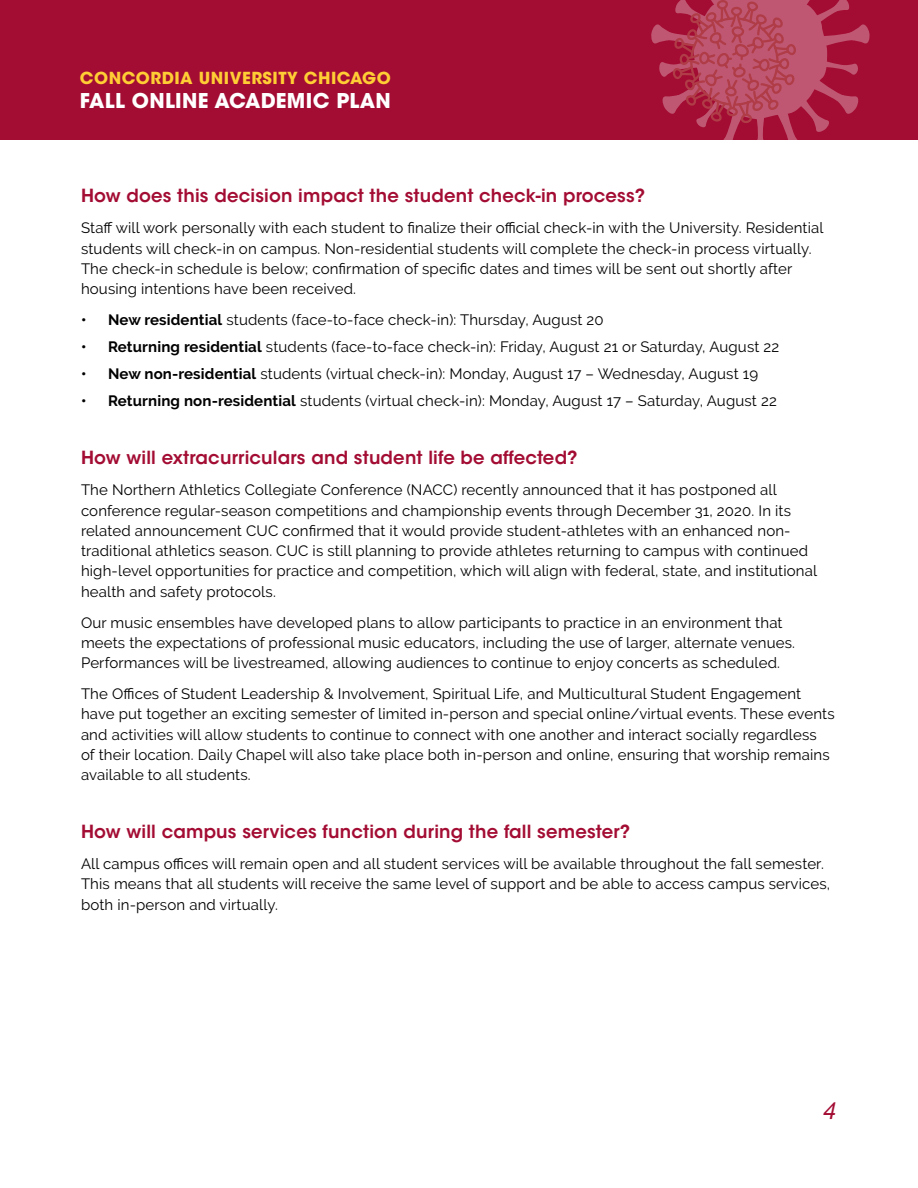
<style>
.page{position:relative;width:918px;height:1188px;background:#fff}
.page>*{position:absolute;margin:0;border:0;box-sizing:border-box;transform-origin:0 0}
.t1{font:italic 500 24px "Raleway";color:#a30c33}
.t2{font:700 20.25px "ITC Avant Garde Std";letter-spacing:.015em;color:#fff}
.t3{font:600 18px "ITC Avant Garde Std";letter-spacing:.01em;color:#a30c33}
.t4{font:700 16.5px "ITC Avant Garde Std";letter-spacing:.03em;color:#ffce35}
.t5{font:15px/20.2px "Raleway";letter-spacing:.01em;color:#000}
.s1{font-weight:700}
</style>
<div class="page">
<div style="left:0;top:0;width:918px;height:140px;background:#a30c33"></div>
<svg style="left:651px;top:0;width:219px;height:140px"></svg>
<p class="t4" style="left:80px;top:67px;width:312px">CONCORDIA UNIVERSITY CHICAGO</p>
<h2 class="t2" style="left:80px;top:88px;width:312px">FALL ONLINE ACADEMIC PLAN</h2>
<p class="t3" style="left:81px;top:184px;width:566px">How does this decision impact the student check-in process?</p>
<p class="t5" style="left:81px;top:218px;width:744px">Staff will work personally with each student to finalize their official check-in with the University. Residential students will check-in on campus. Non-residential students will complete the check-in process virtually.<br>The check-in schedule is below; confirmation of specific dates and times will be sent out shortly after housing intentions have been received.</p>
<p class="t5" style="left:81px;top:310px;width:524px"><span class="s1">• New residential</span> students (face-to-face check-in): Thursday, August 20</p>
<p class="t5" style="left:81px;top:337px;width:700px"><span class="s1">• Returning residential</span> students (face-to-face check-in): Friday, August 21 or Saturday, August 22</p>
<p class="t5" style="left:81px;top:364px;width:679px"><span class="s1">• New non-residential</span> students (virtual check-in): Monday, August 17 – Wednesday, August 19</p>
<p class="t5" style="left:81px;top:391px;width:697px"><span class="s1">• Returning non-residential</span> students (virtual check-in): Monday, August 17 – Saturday, August 22</p>
<p class="t3" style="left:81px;top:446px;width:498px">How will extracurriculars and student life be affected?</p>
<p class="t5" style="left:81px;top:480px;width:738px">The Northern Athletics Collegiate Conference (NACC) recently announced that it has postponed all conference regular-season competitions and championship events through December 31, 2020. In its related announcement CUC confirmed that it would provide student-athletes with an enhanced non&shy;traditional athletics season. CUC is still planning to provide athletes returning to campus with continued high-level opportunities for practice and competition, which will align with federal, state, and institutional health and safety protocols.</p>
<p class="t5" style="left:81px;top:612px;width:715px">Our music ensembles have developed plans to allow participants to practice in an environment that meets the expectations of professional music educators, including the use of larger, alternate venues.<br>Performances will be livestreamed, allowing audiences to continue to enjoy concerts as scheduled.</p>
<p class="t5" style="left:81px;top:684px;width:755px">The Offices of Student Leadership &amp; Involvement, Spiritual Life, and Multicultural Student Engagement have put together an exciting semester of limited in-person and special online/virtual events. These events and activities will allow students to continue to connect with one another and interact socially regardless<br>of their location. Daily Chapel will also take place both in-person and online, ensuring that worship remains available to all students.</p>
<p class="t3" style="left:81px;top:820px;width:551px">How will campus services function during the fall semester?</p>
<p class="t5" style="left:81px;top:854px;width:751px">All campus offices will remain open and all student services will be available throughout the fall semester.<br>This means that all students will receive the same level of support and be able to access campus services, both in-person and virtually.</p>
<h1 class="t1" style="left:824px;top:1093px;width:14px">4</h1>
</div>
